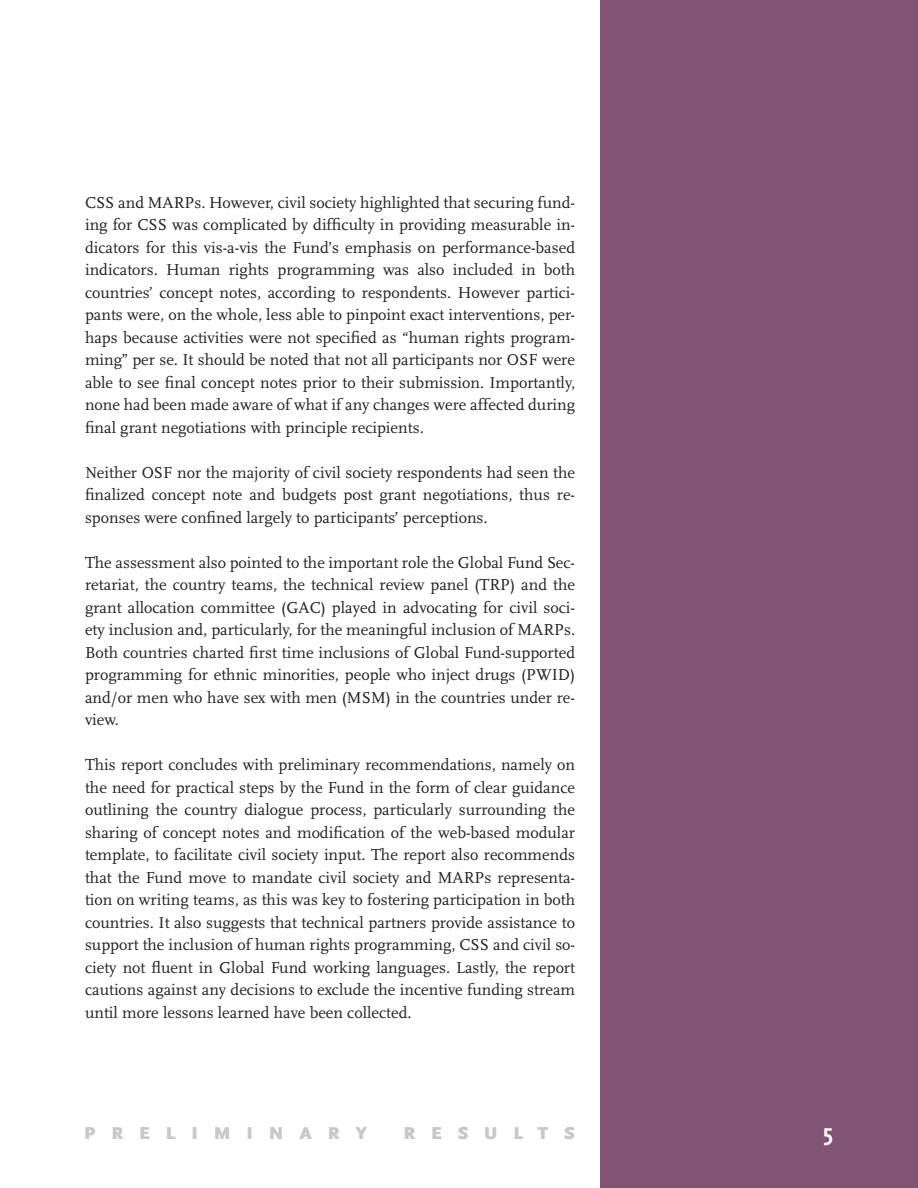
<style>
.page{position:relative;width:918px;height:1188px;background:#fff}
.page>*{position:absolute;margin:0;border:0;box-sizing:border-box;transform-origin:0 0}
.t1{font:700 24px "Scala Sans";color:#fff}
.t2{font:900 18px "Scala Sans";letter-spacing:.88em;color:#c7c8ca}
.t3{font:16.5px/22.5px "Scala";color:#231f20;text-align:justify}
</style>
<div class="page">
<div style="left:601px;top:0;width:317px;height:1188px;background:#815374"></div>
<p class="t3" style="left:85px;top:192px;width:492px">CSS and MARPs. However, civil society highlighted that securing fund&shy;ing for CSS was complicated by difficulty in providing measurable in&shy;dicators for this vis-a-vis the Fund’s emphasis on performance-based indicators. Human rights programming was also included in both countries’ concept notes, according to respondents. However partici&shy;pants were, on the whole, less able to pinpoint exact interventions, per&shy;haps because activities were not specified as “human rights program&shy;ming” per se. It should be noted that not all participants nor OSF were able to see final concept notes prior to their submission. Importantly, none had been made aware of what if any changes were affected during final grant negotiations with principle recipients.</p>
<p class="t3" style="left:85px;top:462px;width:492px">Neither OSF nor the majority of civil society respondents had seen the finalized concept note and budgets post grant negotiations, thus re&shy;sponses were confined largely to participants’ perceptions.</p>
<p class="t3" style="left:85px;top:552px;width:492px">The assessment also pointed to the important role the Global Fund Sec&shy;retariat, the country teams, the technical review panel (TRP) and the grant allocation committee (GAC) played in advocating for civil soci&shy;ety inclusion and, particularly, for the meaningful inclusion of MARPs.<br>Both countries charted first time inclusions of Global Fund-supported programming for ethnic minorities, people who inject drugs (PWID) and/or men who have sex with men (MSM) in the countries under re&shy;view.</p>
<p class="t3" style="left:85px;top:754px;width:492px">This report concludes with preliminary recommendations, namely on the need for practical steps by the Fund in the form of clear guidance outlining the country dialogue process, particularly surrounding the sharing of concept notes and modification of the web-based modular template, to facilitate civil society input. The report also recommends that the Fund move to mandate civil society and MARPs representa&shy;tion on writing teams, as this was key to fostering participation in both countries. It also suggests that technical partners provide assistance to support the inclusion of human rights programming, CSS and civil so&shy;ciety not fluent in Global Fund working languages. Lastly, the report cautions against any decisions to exclude the incentive funding stream until more lessons learned have been collected.</p>
<p class="t2" style="left:84px;top:1124px;width:285px">PRELIMINARY</p>
<p class="t2" style="left:403px;top:1124px;width:173px">RESULTS</p>
<h1 class="t1" style="left:823px;top:1119px;width:11px">5</h1>
</div>
